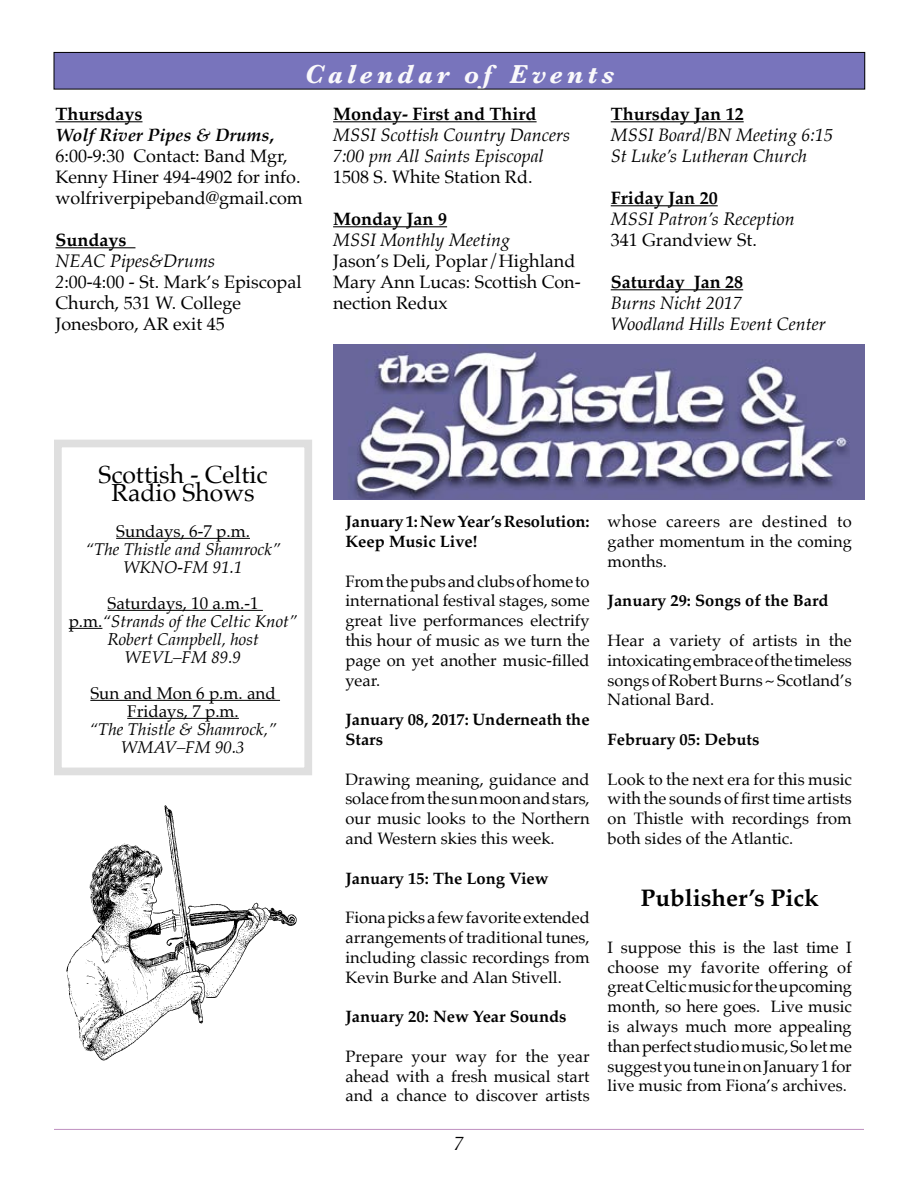
<style>
.page{position:relative;width:918px;height:1188px;background:#fff}
.page>*{position:absolute;margin:0;border:0;box-sizing:border-box;transform-origin:0 0}
.t1{font:italic 700 27px "Baskerville";letter-spacing:.15em;color:#faf9fb}
.t2{font:24.75px/18px "Palatino";color:#000;text-align:center}
.t3{font:700 24px "Palatino";color:#000}
.t4{font:italic 19.5px "Palatino";color:#000}
.t5{font:italic 18.15px "Palatino";color:#000}
.t6{font:18px/21px "Palatino";color:#000}
.t7{font:italic 18px/21px "Palatino";color:#000}
.t8{font:700 18px "Palatino";color:#000}
.t9{font:italic 16.95px/18px "Palatino";color:#000;text-align:center}
.t10{font:16.95px/18px "Palatino";color:#000;text-align:center}
.t11{font:16.5px/19.8px "Palatino";color:#000;text-align:justify}
.t12{font:700 16.5px/19.8px "Palatino";color:#000}
.s1{font-weight:700}
.s2{font-weight:700;font-style:italic}
.s3{font-style:italic}
.s4{font-style:normal}
</style>
<div class="page">
<hr style="left:54px;top:1129px;width:810px;height:1px;background:#bf90c1">
<div style="left:54px;top:52px;width:811px;height:37px;background:#7874bc"></div>
<div style="left:54px;top:52px;width:811px;height:37px;border:1px solid #000"></div>
<hr style="left:56px;top:121px;width:86px;height:1px;background:#000">
<hr style="left:56px;top:247px;width:79px;height:1px;background:#000">
<hr style="left:333px;top:121px;width:204px;height:1px;background:#000">
<hr style="left:333px;top:226px;width:114px;height:1px;background:#000">
<hr style="left:611px;top:121px;width:133px;height:1px;background:#000">
<hr style="left:611px;top:205px;width:107px;height:1px;background:#000">
<hr style="left:611px;top:289px;width:132px;height:1px;background:#000">
<hr style="left:116px;top:538px;width:134px;height:1px;background:#000">
<hr style="left:107px;top:610px;width:156px;height:1px;background:#000">
<hr style="left:69px;top:628px;width:33px;height:1px;background:#000">
<hr style="left:90px;top:700px;width:190px;height:1px;background:#000">
<hr style="left:127px;top:718px;width:112px;height:1px;background:#000">
<div style="left:54px;top:440px;width:258px;height:335px;border:8px solid #dfdfdf"></div>
<img style="left:333px;top:344px;width:531px;height:156px">
<img style="left:66px;top:805px;width:231px;height:256px">
<h1 class="t1" style="left:304px;top:56px;width:311px">Calendar of Events</h1>
<p class="t6" style="left:56px;top:103px;width:249px"><span class="s1">Thursdays<br></span><span class="s2">Wolf River Pipes &amp; Drums</span><span class="s1">,<br></span>6:00-9:30 Contact: Band Mgr,<br>Kenny Hiner 494-4902 for info. wolfriverpipeband@gmail.com</p>
<p class="t8" style="left:56px;top:224px;width:72px">Sundays</p>
<p class="t5" style="left:56px;top:245px;width:161px">NEAC Pipes&amp;Drums</p>
<p class="t6" style="left:55px;top:271px;width:248px"><span class="s3">2</span>:00-4:00 - St. Mark’s Episcopal<br>Church, 531 W. College<br>Jonesboro, AR exit 45</p>
<p class="t8" style="left:333px;top:98px;width:205px">Monday- First and Third</p>
<p class="t7" style="left:333px;top:124px;width:239px">MSSI Scottish Country Dancers<br>7:00 pm All Saints Episcopal</p>
<p class="t6" style="left:333px;top:166px;width:201px">1508 S. White Station Rd.</p>
<p class="t8" style="left:333px;top:203px;width:116px">Monday Jan 9</p>
<p class="t7" style="left:333px;top:229px;width:178px">MSSI Monthly Meeting</p>
<p class="t6" style="left:333px;top:250px;width:249px">Jason’s Deli, Poplar/Highland<br>Mary Ann Lucas: Scottish Con&shy;nection Redux</p>
<p class="t8" style="left:611px;top:98px;width:135px">Thursday Jan 12</p>
<p class="t7" style="left:611px;top:124px;width:224px">MSSI Board/BN Meeting 6:15<br>St Luke’s Lutheran Church</p>
<p class="t8" style="left:611px;top:182px;width:109px">Friday Jan 20</p>
<p class="t7" style="left:611px;top:208px;width:186px">MSSI Patron’s Reception</p>
<p class="t6" style="left:611px;top:229px;width:148px">341 Grandview St.</p>
<p class="t8" style="left:611px;top:266px;width:134px">Saturday Jan 28</p>
<p class="t7" style="left:611px;top:292px;width:217px">Burns Nicht 2017<br>Woodland Hills Event Center</p>
<h2 class="t2" style="left:99px;top:465px;width:171px">Scottish - Celtic<br>Radio Shows</h2>
<p class="t10" style="left:116px;top:522px;width:135px">Sundays, 6-7 p.m.</p>
<p class="t9" style="left:86px;top:540px;width:197px">“The Thistle and Shamrock”<br>WKNO-FM 91.1</p>
<p class="t9" style="left:69px;top:594px;width:230px"><span class="s4">Saturdays, 10 a.m.-1 p.m.</span>“Strands of the Celtic Knot”<br>Robert Campbell, host<br>WEVL–FM 89.9</p>
<p class="t10" style="left:90px;top:684px;width:187px">Sun and Mon 6 p.m. and<br>Fridays, 7 p.m.</p>
<p class="t9" style="left:90px;top:720px;width:189px">“The Thistle &amp; Shamrock,”<br>WMAV–FM 90.3</p>
<p class="t12" style="left:345px;top:511px;width:246px">January 1: New Year’s Resolution:<br>Keep Music Live!</p>
<p class="t11" style="left:345px;top:571px;width:246px">From the pubs and clubs of home to international festival stages, some great live performances electrify this hour of music as we turn the page on yet another music-filled year.</p>
<p class="t12" style="left:345px;top:709px;width:246px">January 08, 2017: Underneath the<br>Stars</p>
<p class="t11" style="left:345px;top:769px;width:246px">Drawing meaning, guidance and solace from the sun moon and stars, our music looks to the Northern and Western skies this week.</p>
<p class="t12" style="left:345px;top:868px;width:205px">January 15: The Long View</p>
<p class="t11" style="left:345px;top:908px;width:246px">Fiona picks a few favorite extended arrangements of traditional tunes, including classic recordings from Kevin Burke and Alan Stivell.</p>
<p class="t12" style="left:345px;top:1006px;width:223px">January 20: New Year Sounds</p>
<p class="t11" style="left:345px;top:1046px;width:246px">Prepare your way for the year ahead with a fresh musical start and a chance to discover artists</p>
<p class="t4" style="left:454px;top:1127px;width:11px">7</p>
<p class="t11" style="left:608px;top:512px;width:246px">whose careers are destined to gather momentum in the coming months.</p>
<p class="t12" style="left:608px;top:590px;width:222px">January 29: Songs of the Bard</p>
<p class="t11" style="left:608px;top:630px;width:246px">Hear a variety of artists in the intoxicating embrace of the timeless songs of Robert Burns ~ Scotland’s National Bard.</p>
<p class="t12" style="left:608px;top:729px;width:153px">February 05: Debuts</p>
<p class="t11" style="left:608px;top:769px;width:246px">Look to the next era for this music with the sounds of first time artists on Thistle with recordings from both sides of the Atlantic.</p>
<h3 class="t3" style="left:641px;top:878px;width:179px">Publisher’s Pick</h3>
<p class="t11" style="left:608px;top:937px;width:246px">I suppose this is the last time I choose my favorite offering of great Celtic music for the upcoming month, so here goes. Live music is always much more appealing than perfect studio music, So let me suggest you tune in on January 1 for live music from Fiona’s archives.</p>
</div>
